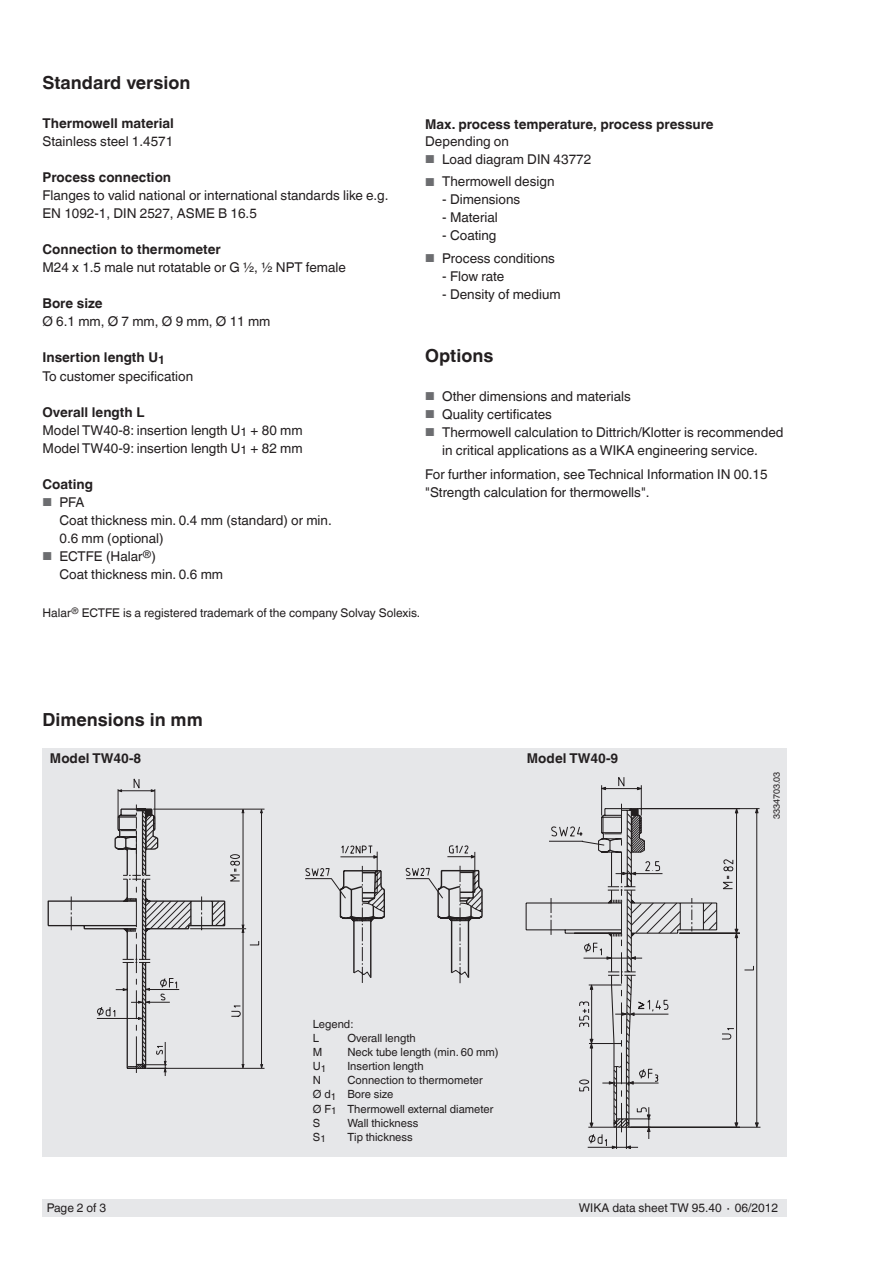
<style>
.page{position:relative;width:893px;height:1263px;background:#fff}
.page>*{position:absolute;margin:0;border:0;box-sizing:border-box;transform-origin:0 0}
.t1{font:700 18px "Helvetica World";color:#231f20}
.t2{font:13.5px/18px "Helvetica World";color:#231f20}
.t3{font:700 13.5px "Helvetica World";color:#231f20}
.t4{font:13.5px "Helvetica World";letter-spacing:.245em;color:#231f20}
.t5{font:12px "Helvetica World";color:#231f20}
.t6{font:11.25px/14.2px "Helvetica World";color:#231f20}
.t7{font:9px "Helvetica World";color:#231f20}
.s1{font-weight:700}
.s2{font-size:11.55px;color:#6c6d70}
</style>
<div class="page">
<div style="left:43px;top:1199px;width:744px;height:17px;background:#e6e7e9"></div>
<div style="left:43px;top:748px;width:744px;height:409px;background:#e6e7e9"></div>
<svg style="left:226px;top:808px;width:39px;height:261px"></svg>
<svg style="left:47px;top:808px;width:179px;height:261px"></svg>
<svg style="left:228px;top:868px;width:12px;height:14px"></svg>
<svg style="left:96px;top:778px;width:81px;height:298px"></svg>
<svg style="left:260px;top:1064px;width:3px;height:5px"></svg>
<svg style="left:241px;top:1064px;width:4px;height:5px"></svg>
<svg style="left:260px;top:808px;width:3px;height:5px"></svg>
<svg style="left:241px;top:808px;width:4px;height:5px"></svg>
<svg style="left:241px;top:924px;width:4px;height:9px"></svg>
<svg style="left:601px;top:777px;width:160px;height:351px"></svg>
<svg style="left:525px;top:807px;width:193px;height:321px"></svg>
<svg style="left:735px;top:929px;width:3px;height:9px"></svg>
<svg style="left:601px;top:787px;width:5px;height:3px"></svg>
<svg style="left:637px;top:787px;width:5px;height:3px"></svg>
<svg style="left:755px;top:807px;width:3px;height:6px"></svg>
<svg style="left:735px;top:808px;width:3px;height:5px"></svg>
<svg style="left:734px;top:1122px;width:4px;height:6px"></svg>
<svg style="left:755px;top:1122px;width:4px;height:6px"></svg>
<svg style="left:551px;top:826px;width:118px;height:323px"></svg>
<hr style="left:549px;top:841px;width:34px;height:1px;background:#231f20">
<svg style="left:721px;top:875px;width:12px;height:14px"></svg>
<svg style="left:305px;top:845px;width:178px;height:139px"></svg>
<h1 class="t1" style="left:43px;top:73px;width:149px">Standard version</h1>
<p class="t3" style="left:43px;top:116px;width:133px">Thermowell material</p>
<p class="t2" style="left:43px;top:133px;width:132px">Stainless steel 1.4571</p>
<p class="t3" style="left:43px;top:170px;width:130px">Process connection</p>
<p class="t2" style="left:43px;top:187px;width:348px">Flanges to valid national or international standards like e.g.<br>EN 1092-1, DIN 2527, ASME B 16.5</p>
<p class="t3" style="left:43px;top:242px;width:180px">Connection to thermometer</p>
<p class="t2" style="left:43px;top:259px;width:305px">M24 x 1.5 male nut rotatable or G ½, ½ NPT female</p>
<p class="t3" style="left:43px;top:296px;width:61px">Bore size</p>
<p class="t4" style="left:43px;top:314px;width:229px">Ø6.1mm,Ø7mm,Ø9mm,Ø11mm</p>
<p class="t2" style="left:43px;top:349px;width:152px"><span class="s1">Insertion length U</span><sub>1<br></sub>To customer specification</p>
<p class="t2" style="left:43px;top:403px;width:261px"><span class="s1">Overall length L<br></span>Model TW40-8: insertion length U<sub>1</sub> + 80 mm<br>Model TW40-9: insertion length U<sub>1</sub> + 82 mm</p>
<p class="t3" style="left:43px;top:476px;width:52px">Coating</p>
<p class="t2" style="left:60px;top:493px;width:274px;text-indent:-17px"><span class="s2">■</span> PFA<br>Coat thickness min. 0.4 mm (standard) or min.<br>0.6 mm (optional)</p>
<p class="t2" style="left:60px;top:547px;width:165px;text-indent:-17px"><span class="s2">■</span> ECTFE (Halar<sup>®</sup>)<br>Coat thickness min. 0.6 mm</p>
<p class="t3" style="left:425px;top:116px;width:290px">Max. process temperature, process pressure</p>
<p class="t2" style="left:425px;top:132px;width:85px">Depending on</p>
<p class="t2" style="left:425px;top:150px;width:167px"><span class="s2">■</span> Load diagram DIN 43772</p>
<p class="t2" style="left:425px;top:173px;width:131px"><span class="s2">■</span> Thermowell design</p>
<p class="t2" style="left:442px;top:191px;width:80px">- Dimensions</p>
<p class="t2" style="left:442px;top:209px;width:57px">- Material</p>
<p class="t2" style="left:442px;top:227px;width:56px">- Coating</p>
<p class="t2" style="left:425px;top:249px;width:131px"><span class="s2">■</span> Process conditions</p>
<p class="t2" style="left:442px;top:267px;width:64px">- Flow rate</p>
<p class="t2" style="left:442px;top:285px;width:120px">- Density of medium</p>
<h1 class="t1" style="left:425px;top:345px;width:70px">Options</h1>
<p class="t2" style="left:425px;top:387px;width:207px"><span class="s2">■</span> Other dimensions and materials</p>
<p class="t2" style="left:425px;top:405px;width:128px"><span class="s2">■</span> Quality certificates</p>
<p class="t2" style="left:442px;top:423px;width:343px;text-indent:-17px"><span class="s2">■</span> Thermowell calculation to Dittrich/Klotter is recommended in critical applications as a WIKA engineering service.</p>
<p class="t2" style="left:425px;top:465px;width:344px">For further information, see Technical Information IN 00.15 "Strength calculation for thermowells".</p>
<p class="t5" style="left:43px;top:605px;width:379px">Halar<sup>®</sup> ECTFE is a registered trademark of the company Solvay Solexis.</p>
<h1 class="t1" style="left:43px;top:709px;width:162px">Dimensions in mm</h1>
<p class="t3" style="left:50px;top:751px;width:93px">Model TW40-8</p>
<p class="t3" style="left:527px;top:751px;width:93px">Model TW40-9</p>
<p class="t6" style="left:313px;top:1017px;width:42px">Legend:<br>L</p>
<p class="t6" style="left:347px;top:1031px;width:70px">Overall length</p>
<p class="t6" style="left:313px;top:1045px;width:11px">M</p>
<p class="t6" style="left:347px;top:1045px;width:153px">Neck tube length (min. 60 mm)</p>
<p class="t6" style="left:313px;top:1059px;width:15px">U<sub>1</sub></p>
<p class="t6" style="left:347px;top:1059px;width:78px">Insertion length</p>
<p class="t6" style="left:313px;top:1073px;width:10px">N</p>
<p class="t6" style="left:313px;top:1073px;width:182px;text-indent:35px">Connection to thermometer<br>Ø d<sub>1</sub> Bore size<br>Ø F<sub>1</sub> Thermowell external diameter<br>S</p>
<p class="t6" style="left:347px;top:1116px;width:72px">Wall thickness</p>
<p class="t6" style="left:313px;top:1130px;width:14px">S<sub>1</sub></p>
<p class="t6" style="left:347px;top:1130px;width:67px">Tip thickness</p>
<p class="t7" style="left:771px;top:819px;width:49px;rotate:-90deg">3334703.03</p>
<p class="t5" style="left:47px;top:1201px;width:61px">Page 2 of 3</p>
<p class="t5" style="left:579px;top:1201px;width:201px">WIKA data sheet TW 95.40 ∙ 06/2012</p>
</div>
